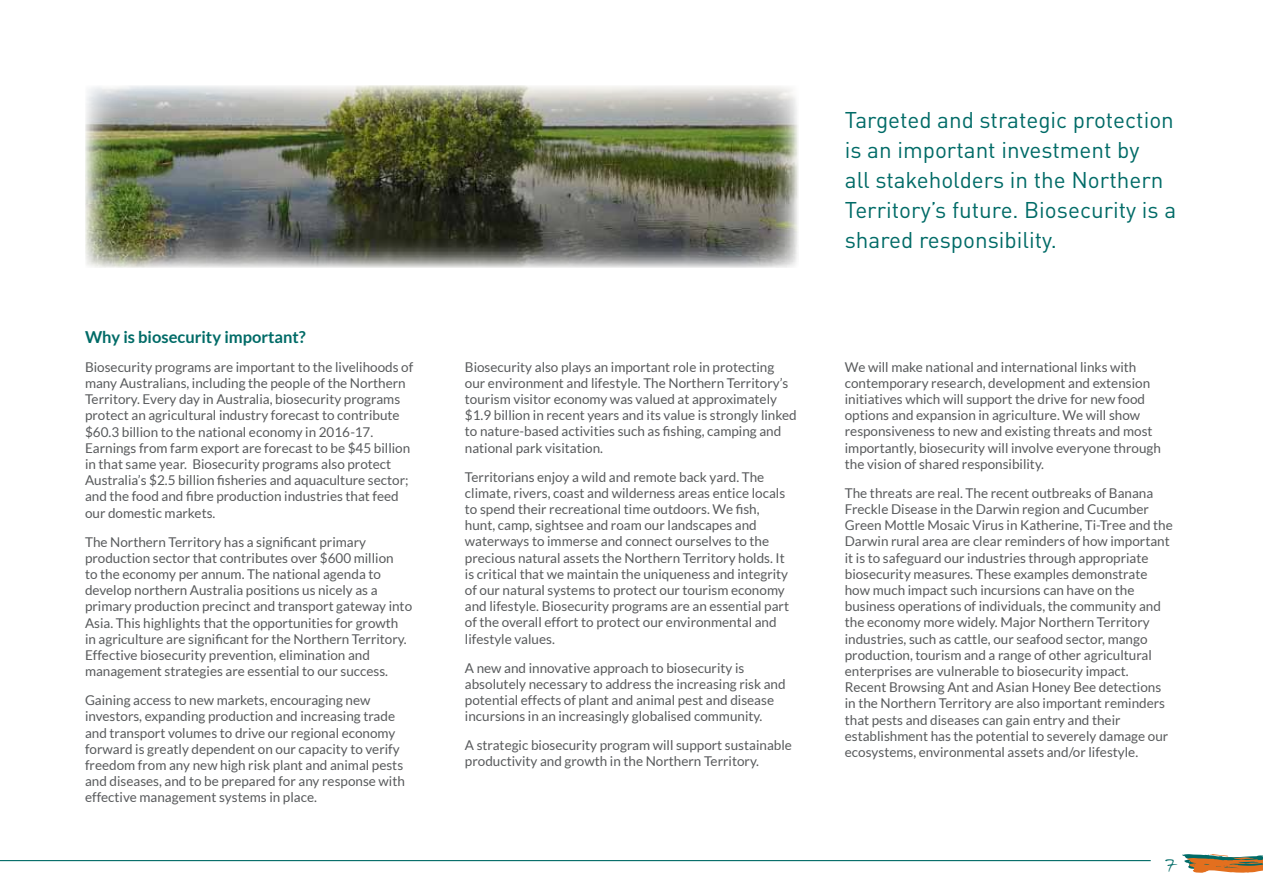
<style>
.page{position:relative;width:1263px;height:893px;background:#fff}
.page>*{position:absolute;margin:0;border:0;box-sizing:border-box;transform-origin:0 0}
.t1{font:27px "Darkwoman";color:#006b67}
.t2{font:22.5px/30px "DINOT";color:#006b67}
.t3{font:700 16.5px "Lato";color:#006b67}
.t4{font:13.5px/16.2px "Lato";color:#585a5c}
</style>
<div class="page">
<img style="left:85px;top:85px;width:713px;height:183px">
<hr style="left:0;top:860px;width:1151px;height:1px;background:#006b67">
<svg style="left:1182px;top:854px;width:81px;height:19px"></svg>
<p class="t3" style="left:85px;top:327px;width:222px">Why is biosecurity important?</p>
<p class="t4" style="left:85px;top:359px;width:330px">Biosecurity programs are important to the livelihoods of many Australians, including the people of the Northern Territory. Every day in Australia, biosecurity programs protect an agricultural industry forecast to contribute $60.3 billion to the national economy in 2016-17.<br>Earnings from farm export are forecast to be $45 billion in that same year. Biosecurity programs also protect Australia’s $2.5 billion fisheries and aquaculture sector; and the food and fibre production industries that feed our domestic markets.</p>
<p class="t4" style="left:85px;top:533px;width:329px">The Northern Territory has a significant primary production sector that contributes over $600 million<br>to the economy per annum. The national agenda to develop northern Australia positions us nicely as a primary production precinct and transport gateway into Asia. This highlights that the opportunities for growth in agriculture are significant for the Northern Territory.<br>Effective biosecurity prevention, elimination and management strategies are essential to our success.</p>
<p class="t4" style="left:85px;top:692px;width:321px">Gaining access to new markets, encouraging new investors, expanding production and increasing trade and transport volumes to drive our regional economy forward is greatly dependent on our capacity to verify freedom from any new high risk plant and animal pests and diseases, and to be prepared for any response with effective management systems in place.</p>
<p class="t4" style="left:465px;top:359px;width:333px">Biosecurity also plays an important role in protecting our environment and lifestyle. The Northern Territory’s tourism visitor economy was valued at approximately $1.9 billion in recent years and its value is strongly linked to nature-based activities such as fishing, camping and national park visitation.</p>
<p class="t4" style="left:465px;top:468px;width:326px">Territorians enjoy a wild and remote back yard. The climate, rivers, coast and wilderness areas entice locals to spend their recreational time outdoors. We fish, hunt, camp, sightsee and roam our landscapes and waterways to immerse and connect ourselves to the precious natural assets the Northern Territory holds. It is critical that we maintain the uniqueness and integrity of our natural systems to protect our tourism economy and lifestyle. Biosecurity programs are an essential part of the overall effort to protect our environmental and lifestyle values.</p>
<p class="t4" style="left:465px;top:659px;width:322px">A new and innovative approach to biosecurity is absolutely necessary to address the increasing risk and potential effects of plant and animal pest and disease incursions in an increasingly globalised community.</p>
<p class="t4" style="left:465px;top:737px;width:328px">A strategic biosecurity program will support sustainable productivity and growth in the Northern Territory.</p>
<h2 class="t2" style="left:845px;top:104px;width:333px">Targeted and strategic protection is an important investment by<br>all stakeholders in the Northern<br>Territory’s future. Biosecurity is a shared responsibility.</h2>
<p class="t4" style="left:845px;top:359px;width:318px">We will make national and international links with contemporary research, development and extension initiatives which will support the drive for new food options and expansion in agriculture. We will show responsiveness to new and existing threats and most importantly, biosecurity will involve everyone through the vision of shared responsibility.</p>
<p class="t4" style="left:845px;top:485px;width:330px">The threats are real. The recent outbreaks of Banana Freckle Disease in the Darwin region and Cucumber Green Mottle Mosaic Virus in Katherine, Ti-Tree and the Darwin rural area are clear reminders of how important it is to safeguard our industries through appropriate biosecurity measures. These examples demonstrate how much impact such incursions can have on the business operations of individuals, the community and the economy more widely. Major Northern Territory industries, such as cattle, our seafood sector, mango production, tourism and a range of other agricultural enterprises are vulnerable to biosecurity impact.<br>Recent Browsing Ant and Asian Honey Bee detections in the Northern Territory are also important reminders that pests and diseases can gain entry and their establishment has the potential to severely damage our ecosystems, environmental assets and/or lifestyle.</p>
<h1 class="t1" style="left:1166px;top:846px;width:11px">7</h1>
</div>
